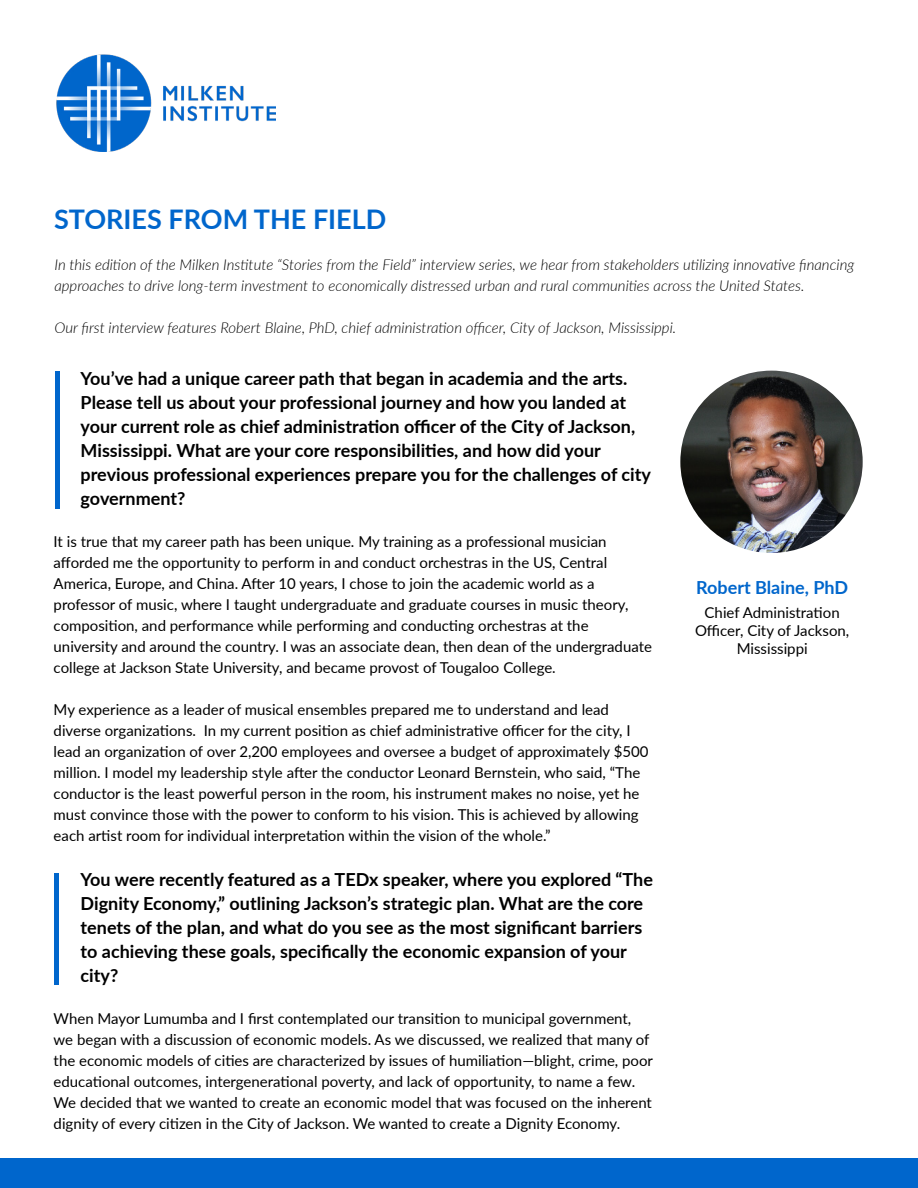
<style>
.page{position:relative;width:918px;height:1188px;background:#fff}
.page>*{position:absolute;margin:0;border:0;box-sizing:border-box;transform-origin:0 0}
.t1{font:700 27px "Lato";color:#06c}
.t2{font:700 18px/24px "Lato";color:#000}
.t3{font:700 18px "Lato";color:#06c}
.t4{font:15px/21px "Lato";color:#000}
.t5{font:italic 300 15px/21px "Lato";color:#000}
</style>
<div class="page">
<div style="left:0;top:1158px;width:918px;height:30px;background:#06c"></div>
<img style="left:56px;top:54px;width:219px;height:97px">
<img style="left:680px;top:371px;width:183px;height:182px;border-radius:91px">
<hr style="left:55px;top:371px;width:4px;height:137px;background:#06c">
<div style="left:54px;top:873px;width:5px;height:111px;background:#06c"></div>
<h1 class="t1" style="left:54px;top:199px;width:334px">STORIES FROM THE FIELD</h1>
<p class="t5" style="left:54px;top:254px;width:801px">In this edition of the Milken Institute “Stories from the Field” interview series, we hear from stakeholders utilizing innovative financing approaches to drive long-term investment to economically distressed urban and rural communities across the United States.</p>
<p class="t5" style="left:54px;top:317px;width:623px">Our first interview features Robert Blaine, PhD, chief administration officer, City of Jackson, Mississippi.</p>
<p class="t2" style="left:81px;top:366px;width:572px">You’ve had a unique career path that began in academia and the arts.<br>Please tell us about your professional journey and how you landed at your current role as chief administration officer of the City of Jackson, Mississippi. What are your core responsibilities, and how did your previous professional experiences prepare you for the challenges of city government?</p>
<p class="t4" style="left:54px;top:531px;width:600px">It is true that my career path has been unique. My training as a professional musician afforded me the opportunity to perform in and conduct orchestras in the US, Central America, Europe, and China. After 10 years, I chose to join the academic world as a professor of music, where I taught undergraduate and graduate courses in music theory, composition, and performance while performing and conducting orchestras at the university and around the country. I was an associate dean, then dean of the undergraduate college at Jackson State University, and became provost of Tougaloo College.</p>
<p class="t4" style="left:54px;top:699px;width:596px">My experience as a leader of musical ensembles prepared me to understand and lead diverse organizations. In my current position as chief administrative officer for the city, I lead an organization of over 2,200 employees and oversee a budget of approximately $500 million. I model my leadership style after the conductor Leonard Bernstein, who said, “The conductor is the least powerful person in the room, his instrument makes no noise, yet he must convince those with the power to conform to his vision. This is achieved by allowing each artist room for individual interpretation within the vision of the whole.”</p>
<p class="t2" style="left:81px;top:867px;width:574px">You were recently featured as a TEDx speaker, where you explored “The Dignity Economy,” outlining Jackson’s strategic plan. What are the core tenets of the plan, and what do you see as the most significant barriers to achieving these goals, specifically the economic expansion of your city?</p>
<p class="t4" style="left:54px;top:1008px;width:601px">When Mayor Lumumba and I first contemplated our transition to municipal government, we began with a discussion of economic models. As we discussed, we realized that many of the economic models of cities are characterized by issues of humiliation—blight, crime, poor educational outcomes, intergenerational poverty, and lack of opportunity, to name a few.<br>We decided that we wanted to create an economic model that was focused on the inherent dignity of every citizen in the City of Jackson. We wanted to create a Dignity Economy.</p>
<p class="t3" style="left:696px;top:574px;width:153px">Robert Blaine, PhD</p>
<p class="t4" style="left:695px;top:603px;width:156px;line-height:18px;text-align:center">Chief Administration<br>Officer, City of Jackson,<br>Mississippi</p>
</div>
